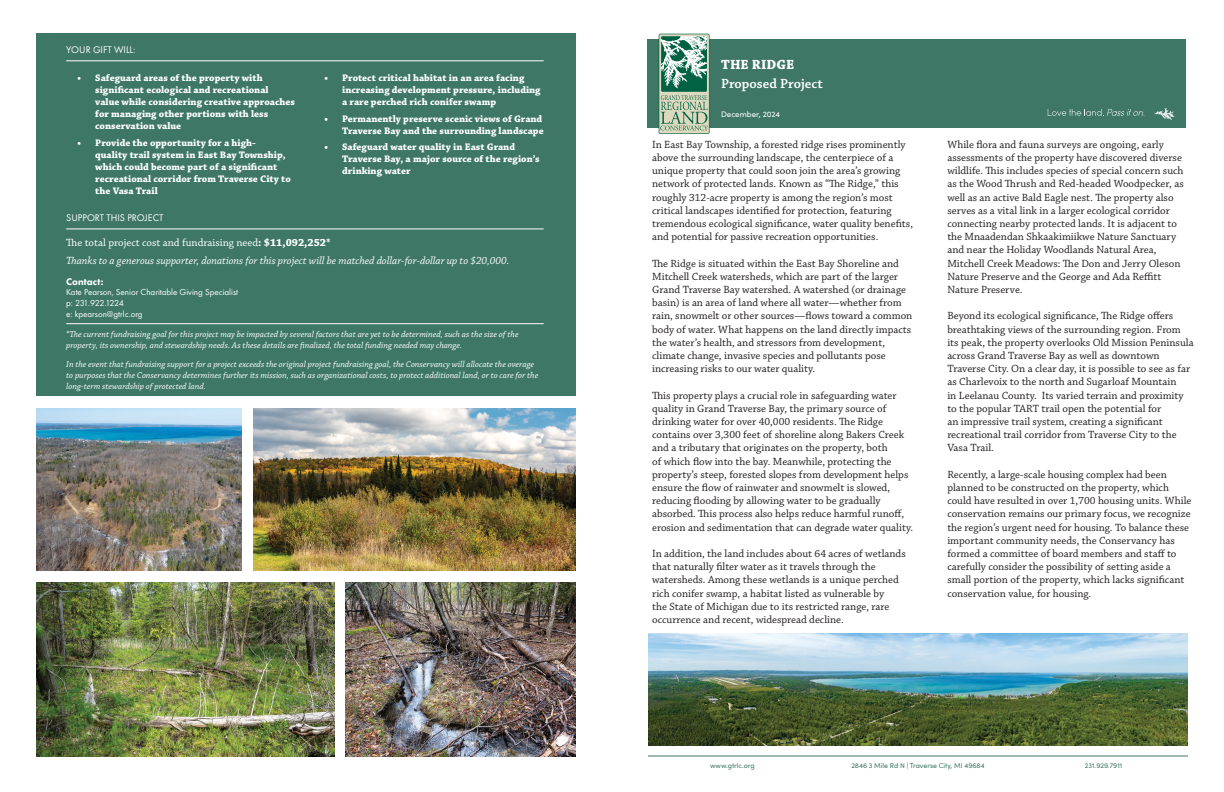
<style>
.page{position:relative;width:1224px;height:792px;background:#fff}
.page>*{position:absolute;margin:0;border:0;box-sizing:border-box;transform-origin:0 0}
.t1{font:600 14px "Chaparral Pro";color:#fff}
.t2{font:700 14px "Chaparral Pro";letter-spacing:.005em;color:#fff}
.t3{font:11px/13.2px "Chaparral Pro";color:#231f20}
.t4{font:italic 11px "Chaparral Pro";color:#fff}
.t5{font:11px "Chaparral Pro";color:#fff}
.t6{font:700 10px/12px "Chaparral Pro";color:#fff}
.t7{font:10px "Futura PT";color:#fff}
.t8{font:800 10px "Futura PT";color:#fff}
.t9{font:italic 9px/10.8px "Chaparral Pro";color:#fff}
.t10{font:9px "Futura PT";color:#fff}
.t11{font:9px "Futura PT";letter-spacing:-.04em;color:#fff}
.t12{font:8px "Sofia Pro";color:#fff}
.t13{font:7px "Sofia Pro";color:#3e7765}
.s1{font-weight:700}
</style>
<div class="page">
<div style="left:36px;top:34px;width:540px;height:362px;background:#3e7765"></div>
<div style="left:647px;top:39px;width:539px;height:89px;background:#3e7765"></div>
<svg style="left:659px;top:34px;width:51px;height:100px;background:#8cb29a"></svg>
<svg style="left:1048px;top:109px;width:97px;height:7px"></svg>
<svg style="left:1154px;top:108px;width:21px;height:11px"></svg>
<hr style="left:648px;top:756px;width:540px;height:1px;background:#3e7765">
<hr style="left:66px;top:228px;width:478px;height:1px;background:#fff">
<hr style="left:66px;top:324px;width:478px;height:1px;background:#fff">
<hr style="left:66px;top:60px;width:478px;height:1px;background:#fff">
<img style="left:648px;top:634px;width:540px;height:112px">
<img style="left:36px;top:409px;width:206px;height:161px">
<img style="left:254px;top:409px;width:322px;height:161px">
<img style="left:346px;top:582px;width:229px;height:174px">
<img style="left:36px;top:582px;width:299px;height:174px">
<p class="t7" style="left:66px;top:44px;width:71px">YOUR GIFT WILL:</p>
<p class="t6" style="left:95px;top:72px;width:201px;text-indent:-18px">• Safeguard areas of the property with significant ecological and recreational value while considering creative approaches for managing other portions with less conservation value</p>
<p class="t6" style="left:95px;top:137px;width:197px;text-indent:-18px">• Provide the opportunity for a high-<br>quality trail system in East Bay Township, which could become part of a significant recreational corridor from Traverse City to the Vasa Trail</p>
<p class="t7" style="left:66px;top:212px;width:99px">SUPPORT THIS PROJECT</p>
<p class="t6" style="left:342px;top:72px;width:200px;text-indent:-18px">• Protect critical habitat in an area facing increasing development pressure, including a rare perched rich conifer swamp</p>
<p class="t6" style="left:324px;top:113px;width:221px;text-align:right">• Permanently preserve scenic views of Grand<br>Traverse Bay and the surrounding landscape</p>
<p class="t6" style="left:342px;top:141px;width:199px;text-indent:-18px">• Safeguard water quality in East Grand<br>Traverse Bay, a major source of the region’s drinking water</p>
<p class="t5" style="left:66px;top:236px;width:266px">The total project cost and fundraising need<span class="s1">: $11,092,252*</span></p>
<p class="t4" style="left:66px;top:255px;width:445px">Thanks to a generous supporter, donations for this project will be matched dollar-for-dollar up to $20,000.</p>
<p class="t8" style="left:66px;top:275px;width:39px">Contact:</p>
<p class="t10" style="left:66px;top:287px;width:173px">Kate Pearson, Senior Charitable Giving Specialist</p>
<p class="t11" style="left:66px;top:298px;width:59px">p: 231.922.1224</p>
<p class="t10" style="left:66px;top:309px;width:78px">e: kpearson@gtrlc.org</p>
<p class="t9" style="left:66px;top:329px;width:454px">*The current fundraising goal for this project may be impacted by several factors that are yet to be determined, such as the size of the property, its ownership, and stewardship needs. As these details are finalized, the total funding needed may change.</p>
<p class="t9" style="left:66px;top:360px;width:474px">In the event that fundraising support for a project exceeds the original project fundraising goal, the Conservancy will allocate the overage to purposes that the Conservancy determines further its mission, such as organizational costs, to protect additional land, or to care for the long-term stewardship of protected land.</p>
<p class="t2" style="left:721px;top:57px;width:75px">THE RIDGE</p>
<p class="t1" style="left:721px;top:76px;width:103px">Proposed Project</p>
<p class="t12" style="left:721px;top:108px;width:61px">December, 2024</p>
<p class="t3" style="left:652px;top:138px;width:262px">In East Bay Township, a forested ridge rises prominently above the surrounding landscape, the centerpiece of a unique property that could soon join the area’s growing network of protected lands. Known as “The Ridge,” this roughly 312-acre property is among the region’s most critical landscapes identified for protection, featuring tremendous ecological significance, water quality benefits, and potential for passive recreation opportunities.</p>
<p class="t3" style="left:652px;top:257px;width:262px">The Ridge is situated within the East Bay Shoreline and Mitchell Creek watersheds, which are part of the larger Grand Traverse Bay watershed. A watershed (or drainage basin) is an area of land where all water—whether from rain, snowmelt or other sources—flows toward a common body of water. What happens on the land directly impacts the water’s health, and stressors from development, climate change, invasive species and pollutants pose increasing risks to our water quality.</p>
<p class="t3" style="left:652px;top:389px;width:263px">This property plays a crucial role in safeguarding water quality in Grand Traverse Bay, the primary source of drinking water for over 40,000 residents. The Ridge contains over 3,300 feet of shoreline along Bakers Creek and a tributary that originates on the property, both<br>of which flow into the bay. Meanwhile, protecting the property’s steep, forested slopes from development helps ensure the flow of rainwater and snowmelt is slowed, reducing flooding by allowing water to be gradually absorbed. This process also helps reduce harmful runoff, erosion and sedimentation that can degrade water quality.</p>
<p class="t3" style="left:652px;top:547px;width:255px">In addition, the land includes about 64 acres of wetlands that naturally filter water as it travels through the watersheds. Among these wetlands is a unique perched rich conifer swamp, a habitat listed as vulnerable by<br>the State of Michigan due to its restricted range, rare occurrence and recent, widespread decline.</p>
<p class="t3" style="left:947px;top:138px;width:238px">While flora and fauna surveys are ongoing, early assessments of the property have discovered diverse wildlife. This includes species of special concern such as the Wood Thrush and Red-headed Woodpecker, as well as an active Bald Eagle nest. The property also serves as a vital link in a larger ecological corridor connecting nearby protected lands. It is adjacent to the Mnaadendan Shkaakimiikwe Nature Sanctuary and near the Holiday Woodlands Natural Area, Mitchell Creek Meadows: The Don and Jerry Oleson Nature Preserve and the George and Ada Reffitt Nature Preserve.</p>
<p class="t3" style="left:947px;top:310px;width:248px">Beyond its ecological significance, The Ridge offers breathtaking views of the surrounding region. From its peak, the property overlooks Old Mission Peninsula across Grand Traverse Bay as well as downtown Traverse City. On a clear day, it is possible to see as far as Charlevoix to the north and Sugarloaf Mountain<br>in Leelanau County. Its varied terrain and proximity to the popular TART trail open the potential for<br>an impressive trail system, creating a significant recreational trail corridor from Traverse City to the Vasa Trail.</p>
<p class="t3" style="left:947px;top:468px;width:246px">Recently, a large-scale housing complex had been planned to be constructed on the property, which could have resulted in over 1,700 housing units. While conservation remains our primary focus, we recognize the region’s urgent need for housing. To balance these important community needs, the Conservancy has formed a committee of board members and staff to carefully consider the possibility of setting aside a small portion of the property, which lacks significant conservation value, for housing.</p>
<p class="t13" style="left:710px;top:760px;width:46px">www.gtrlc.org</p>
<p class="t13" style="left:851px;top:760px;width:135px">2846 3 Mile Rd N | Traverse City, MI 49684</p>
<p class="t13" style="left:1085px;top:760px;width:39px">231.929.7911</p>
</div>
